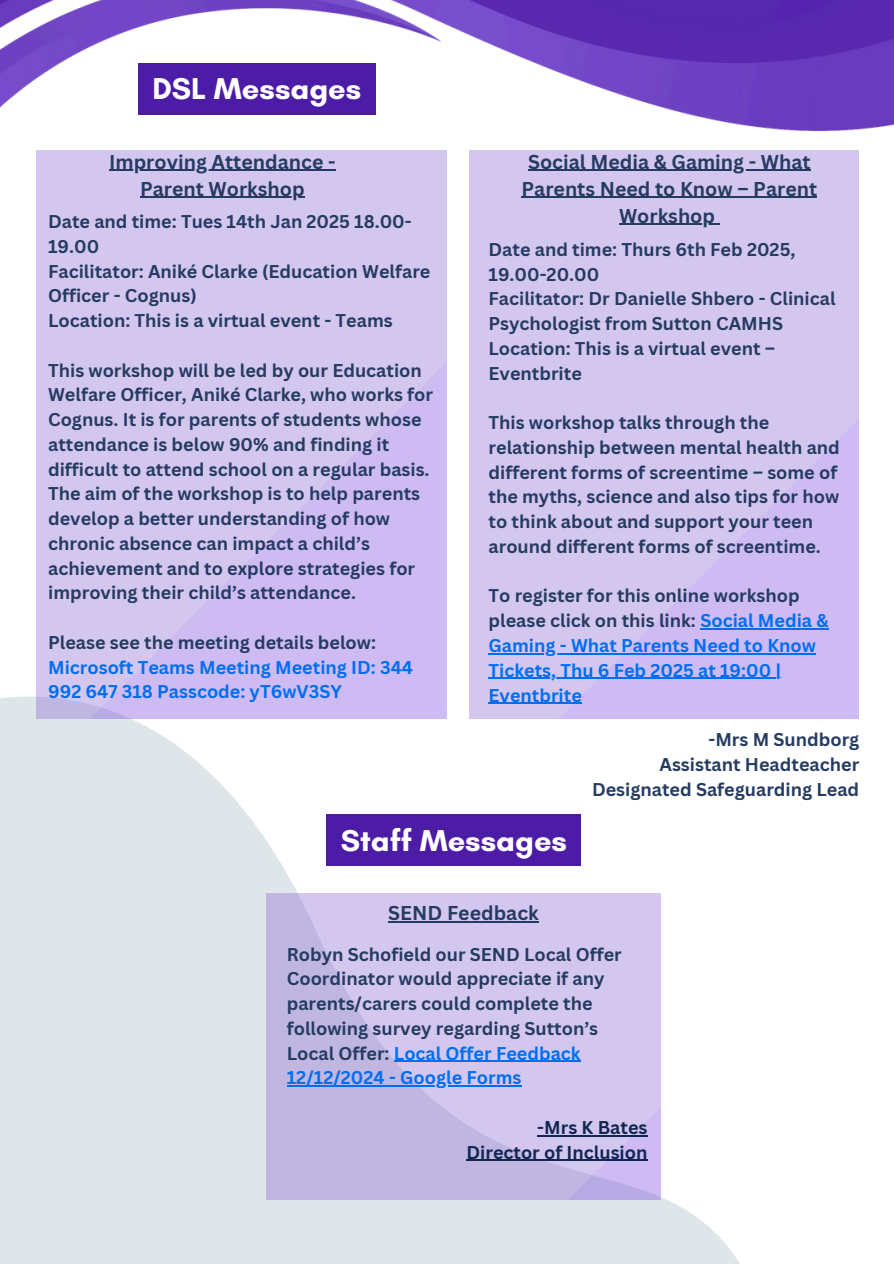
<style>
.page{position:relative;width:894px;height:1264px;background:#fff}
.page>*{position:absolute;margin:0;border:0;box-sizing:border-box;transform-origin:0 0}
.t1{font:700 30.75px "Glacial Indifference";color:#fff}
.t2{font:700 19.5px/27px "Canva Sans";color:#253b62;text-align:center}
.t3{font:700 18px/24.8px "Canva Sans";color:#253b62}
.t4{font:700 18px/24.8px "Canva Sans";color:#016eef}
.t5{font:700 18px/24.8px "Canva Sans";color:#112752;text-align:right}
.s1{color:#253b62}
.s2{color:#016eef}
</style>
<div class="page">
<img style="left:0;top:0;width:893px;height:160px">
<svg style="left:0;top:696px;width:839px;height:567px;fill:#dfe6e9"></svg>
<div style="left:138px;top:63px;width:237px;height:51px;background:#4d1ca7"></div>
<img style="left:469px;top:150px;width:389px;height:568px">
<div style="left:326px;top:814px;width:255px;height:52px;background:#4d1ca7"></div>
<img style="left:266px;top:893px;width:394px;height:306px">
<hr style="left:388px;top:921px;width:150px;height:1px;background:#253b62">
<hr style="left:394px;top:1060px;width:186px;height:1px;background:#016eef">
<hr style="left:287px;top:1085px;width:234px;height:1px;background:#016eef">
<hr style="left:537px;top:1134px;width:110px;height:2px;background:#112752">
<hr style="left:466px;top:1159px;width:181px;height:1px;background:#112752">
<img style="left:37px;top:150px;width:409px;height:568px">
<hr style="left:109px;top:170px;width:102px;height:1px;background:#253b62">
<hr style="left:211px;top:170px;width:124px;height:1px;background:#253b62">
<hr style="left:140px;top:197px;width:164px;height:1px;background:#253b62">
<hr style="left:700px;top:628px;width:128px;height:1px;background:#016eef">
<hr style="left:488px;top:653px;width:328px;height:1px;background:#016eef">
<hr style="left:488px;top:678px;width:293px;height:1px;background:#016eef">
<hr style="left:488px;top:702px;width:94px;height:1px;background:#016eef">
<hr style="left:528px;top:170px;width:282px;height:1px;background:#253b62">
<hr style="left:521px;top:197px;width:296px;height:1px;background:#253b62">
<hr style="left:619px;top:224px;width:96px;height:1px;background:#253b62">
<p class="t1" style="left:152px;top:70px;width:210px">DSL Messages</p>
<p class="t2" style="left:109px;top:147px;width:228px">Improving Attendance -</p>
<p class="t2" style="left:140px;top:174px;width:166px">Parent Workshop</p>
<p class="t3" style="left:48px;top:209px;width:365px">Date and time: Tues 14th Jan 2025 18.00-<br>19.00</p>
<p class="t3" style="left:48px;top:258px;width:384px">Facilitator: Aniké Clarke (Education Welfare<br>Officer - Cognus)</p>
<p class="t3" style="left:48px;top:308px;width:346px">Location: This is a virtual event - Teams</p>
<p class="t3" style="left:48px;top:357px;width:386px">This workshop will be led by our Education Welfare Officer, Aniké Clarke, who works for Cognus. It is for parents of students whose attendance is below 90% and finding it difficult to attend school on a regular basis.<br>The aim of the workshop is to help parents develop a better understanding of how chronic absence can impact a child’s achievement and to explore strategies for improving their child’s attendance.</p>
<p class="t4" style="left:48px;top:629px;width:366px"><span class="s1">Please see the meeting details below:<br></span>Microsoft Teams Meeting Meeting ID: 344<br>992 647 318 Passcode: yT6wV3SY</p>
<p class="t2" style="left:521px;top:147px;width:297px">Social Media &amp; Gaming - What<br>Parents Need to Know – Parent</p>
<p class="t2" style="left:619px;top:201px;width:97px">Workshop</p>
<p class="t3" style="left:488px;top:236px;width:308px">Date and time: Thurs 6th Feb 2025,<br>19.00-20.00</p>
<p class="t3" style="left:488px;top:286px;width:348px">Facilitator: Dr Danielle Shbero - Clinical<br>Psychologist from Sutton CAMHS</p>
<h1 class="t3" style="left:488px;top:335px;width:288px">Location: This is a virtual event –<br>Eventbrite</h1>
<p class="t3" style="left:488px;top:410px;width:353px">This workshop talks through the relationship between mental health and different forms of screentime – some of the myths, science and also tips for how to think about and support your teen around different forms of screentime.</p>
<p class="t3" style="left:488px;top:583px;width:341px">To register for this online workshop please click on this link: <span class="s2">Social Media &amp;</span></p>
<p class="t4" style="left:488px;top:632px;width:329px">Gaming - What Parents Need to Know</p>
<p class="t4" style="left:488px;top:657px;width:294px">Tickets, Thu 6 Feb 2025 at 19:00 |<br>Eventbrite</p>
<h1 class="t3" style="left:708px;top:726px;width:152px">-Mrs M Sundborg</h1>
<p class="t3" style="left:659px;top:751px;width:201px">Assistant Headteacher</p>
<p class="t3" style="left:592px;top:776px;width:269px">Designated Safeguarding Lead</p>
<p class="t1" style="left:341px;top:821px;width:228px">Staff Messages</p>
<p class="t2" style="left:388px;top:899px;width:152px">SEND Feedback</p>
<p class="t3" style="left:287px;top:941px;width:336px">Robyn Schofield our SEND Local Offer Coordinator would appreciate if any parents/carers could complete the following survey regarding Sutton’s Local Offer: <span class="s2">Local Offer Feedback</span></p>
<p class="t4" style="left:287px;top:1064px;width:236px">12/12/2024 - Google Forms</p>
<p class="t5" style="left:466px;top:1114px;width:182px">-Mrs K Bates<br>Director of Inclusion</p>
</div>
